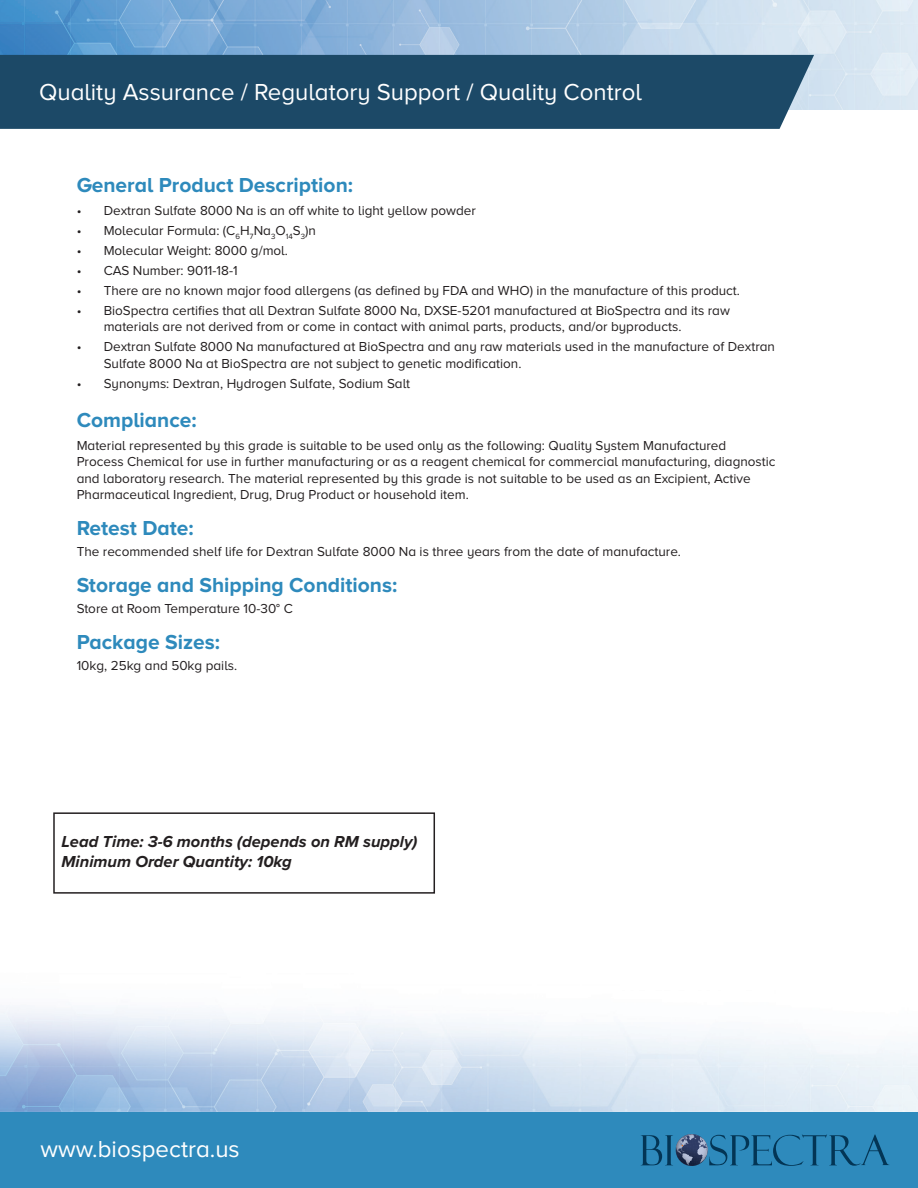
<style>
.page{position:relative;width:918px;height:1188px;background:#fff}
.page>*{position:absolute;margin:0;border:0;box-sizing:border-box;transform-origin:0 0}
.t1{font:24px "Proxima Nova A";color:#fff}
.t2{font:700 21px "Proxima Nova A";color:#2e8abc}
.t3{font:italic 700 16.5px "Proxima Nova";color:#231f20}
.t4{font:13.5px/16.5px "Proxima Nova A";color:#231f20}
</style>
<div class="page">
<img style="left:0;top:0;width:918px;height:109px">
<div style="left:0;top:55px;width:814px;height:74px;background:#1c4967"></div>
<img style="left:0;top:1007px;width:918px;height:105px">
<div style="left:0;top:1112px;width:918px;height:76px;background:#2e8abc"></div>
<svg style="left:641px;top:1134px;width:248px;height:32px"></svg>
<div style="left:53px;top:812px;width:382px;height:82px;border:2px solid #231f20"></div>
<p class="t1" style="left:39px;top:79px;width:604px">Quality Assurance / Regulatory Support / Quality Control</p>
<p class="t2" style="left:77px;top:173px;width:278px">General Product Description:</p>
<p class="t4" style="left:77px;top:202px;width:401px">• Dextran Sulfate 8000 Na is an off white to light yellow powder</p>
<p class="t4" style="left:77px;top:222px;width:241px">• Molecular Formula: (C<sub>6</sub>H<sub>7</sub>Na<sub>3</sub>O<sub>14</sub>S<sub>3</sub>)n</p>
<p class="t4" style="left:77px;top:242px;width:213px">• Molecular Weight: 8000 g/mol.</p>
<p class="t4" style="left:77px;top:262px;width:162px">• CAS Number: 9011-18-1</p>
<p class="t4" style="left:77px;top:282px;width:665px">• There are no known major food allergens (as defined by FDA and WHO) in the manufacture of this product.</p>
<p class="t4" style="left:104px;top:302px;width:628px;text-indent:-27px">• BioSpectra certifies that all Dextran Sulfate 8000 Na, DXSE-5201 manufactured at BioSpectra and its raw materials are not derived from or come in contact with animal parts, products, and/or byproducts.</p>
<p class="t4" style="left:104px;top:339px;width:673px;text-indent:-27px">• Dextran Sulfate 8000 Na manufactured at BioSpectra and any raw materials used in the manufacture of Dextran<br>Sulfate 8000 Na at BioSpectra are not subject to genetic modification.</p>
<p class="t4" style="left:77px;top:375px;width:335px">• Synonyms: Dextran, Hydrogen Sulfate, Sodium Salt</p>
<p class="t2" style="left:77px;top:408px;width:121px">Compliance:</p>
<p class="t4" style="left:77px;top:437px;width:700px">Material represented by this grade is suitable to be used only as the following: Quality System Manufactured Process Chemical for use in further manufacturing or as a reagent chemical for commercial manufacturing, diagnostic and laboratory research. The material represented by this grade is not suitable to be used as an Excipient, Active Pharmaceutical Ingredient, Drug, Drug Product or household item.</p>
<p class="t2" style="left:77px;top:516px;width:118px">Retest Date:</p>
<p class="t4" style="left:77px;top:544px;width:606px">The recommended shelf life for Dextran Sulfate 8000 Na is three years from the date of manufacture.</p>
<p class="t2" style="left:77px;top:573px;width:322px">Storage and Shipping Conditions:</p>
<p class="t4" style="left:77px;top:601px;width:218px">Store at Room Temperature 10-30° C</p>
<p class="t2" style="left:77px;top:630px;width:145px">Package Sizes:</p>
<p class="t4" style="left:77px;top:658px;width:162px">10kg, 25kg and 50kg pails.</p>
<p class="t3" style="left:62px;top:829px;width:357px">Lead Time: 3-6 months (depends on RM supply)</p>
<p class="t3" style="left:62px;top:849px;width:232px">Minimum Order Quantity: 10kg</p>
<p class="t1" style="left:40px;top:1136px;width:201px">www.biospectra.us</p>
</div>
